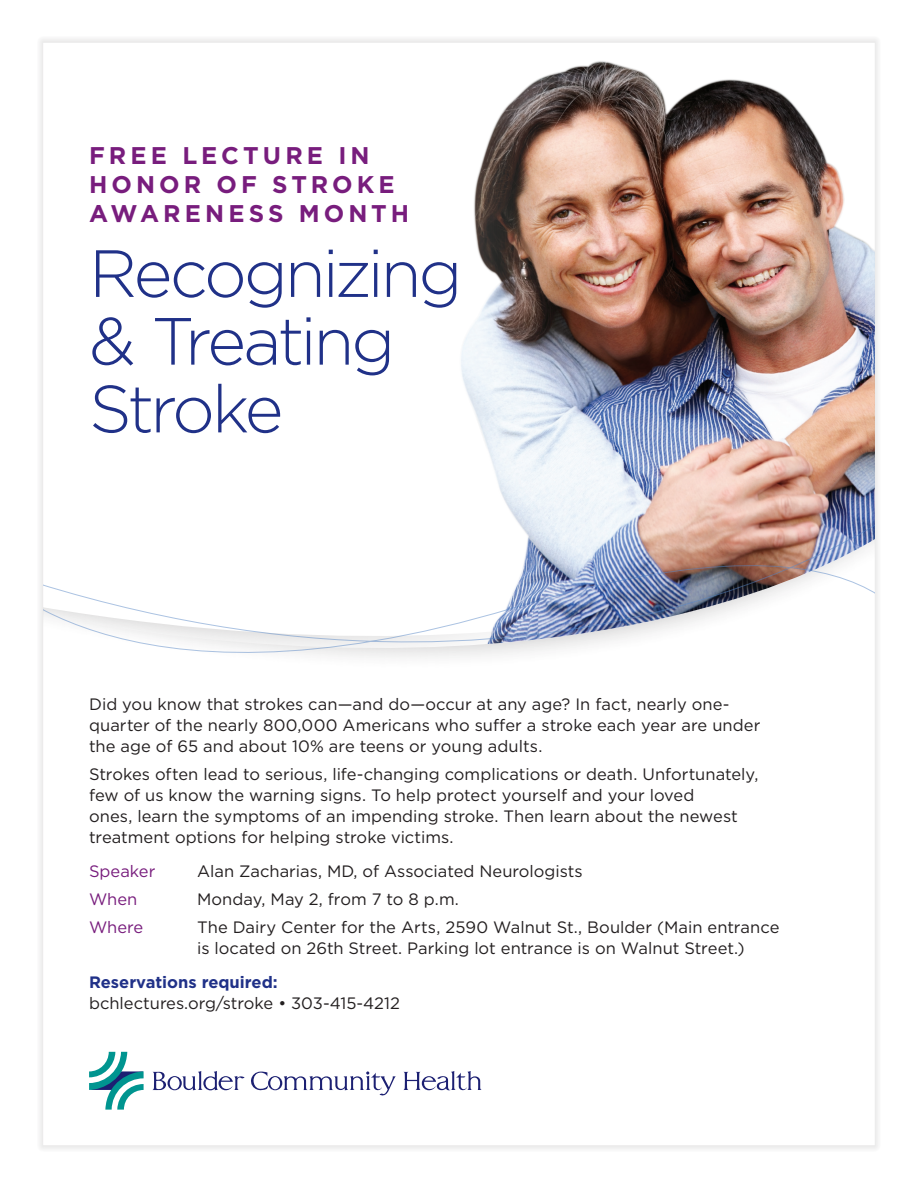
<style>
.page{position:relative;width:918px;height:1188px;background:#fff}
.page>*{position:absolute;margin:0;border:0;box-sizing:border-box;transform-origin:0 0}
.t1{font:300 66.6px/67.8px "Gotham";letter-spacing:-.055em;color:#203188}
.t2{font:700 24.15px/29px "Gotham";letter-spacing:.17em;color:#781d7d}
.t3{font:16.5px/21px "Gotham";color:#231f20}
.t4{font:700 16.5px "Gotham";color:#203188}
.t5{font:16.5px "Gotham";color:#781d7d}
</style>
<div class="page">
<div style="left:0;top:0;width:918px;height:1188px;background:#231f20;opacity:.2"></div>
<h2 class="t2" style="left:89px;top:141px;width:321px">FREE LECTURE IN<br>HONOR OF STROKE<br>AWARENESS MONTH</h2>
<h1 class="t1" style="left:89px;top:238px;width:375px">Recognizing &amp; Treating<br>Stroke</h1>
<p class="t3" style="left:89px;top:693px;width:673px">Did you know that strokes can—and do—occur at any age? In fact, nearly one&shy;quarter of the nearly 800,000 Americans who suffer a stroke each year are under the age of 65 and about 10% are teens or young adults.</p>
<p class="t3" style="left:89px;top:763px;width:671px">Strokes often lead to serious, life-changing complications or death. Unfortunately, few of us know the warning signs. To help protect yourself and your loved<br>ones, learn the symptoms of an impending stroke. Then learn about the newest treatment options for helping stroke victims.</p>
<p class="t5" style="left:89px;top:861px;width:68px">Speaker</p>
<p class="t3" style="left:197px;top:860px;width:387px">Alan Zacharias, MD, of Associated Neurologists</p>
<p class="t5" style="left:89px;top:888px;width:50px">When</p>
<p class="t3" style="left:197px;top:888px;width:263px">Monday, May 2, from 7 to 8 p.m.</p>
<p class="t5" style="left:89px;top:916px;width:56px">Where</p>
<p class="t3" style="left:197px;top:916px;width:584px">The Dairy Center for the Arts, 2590 Walnut St., Boulder (Main entrance is located on 26th Street. Parking lot entrance is on Walnut Street.)</p>
<p class="t4" style="left:89px;top:971px;width:190px">Reservations required:</p>
<p class="t3" style="left:89px;top:992px;width:312px">bchlectures.org/stroke • 303-415-4212</p>
</div>
